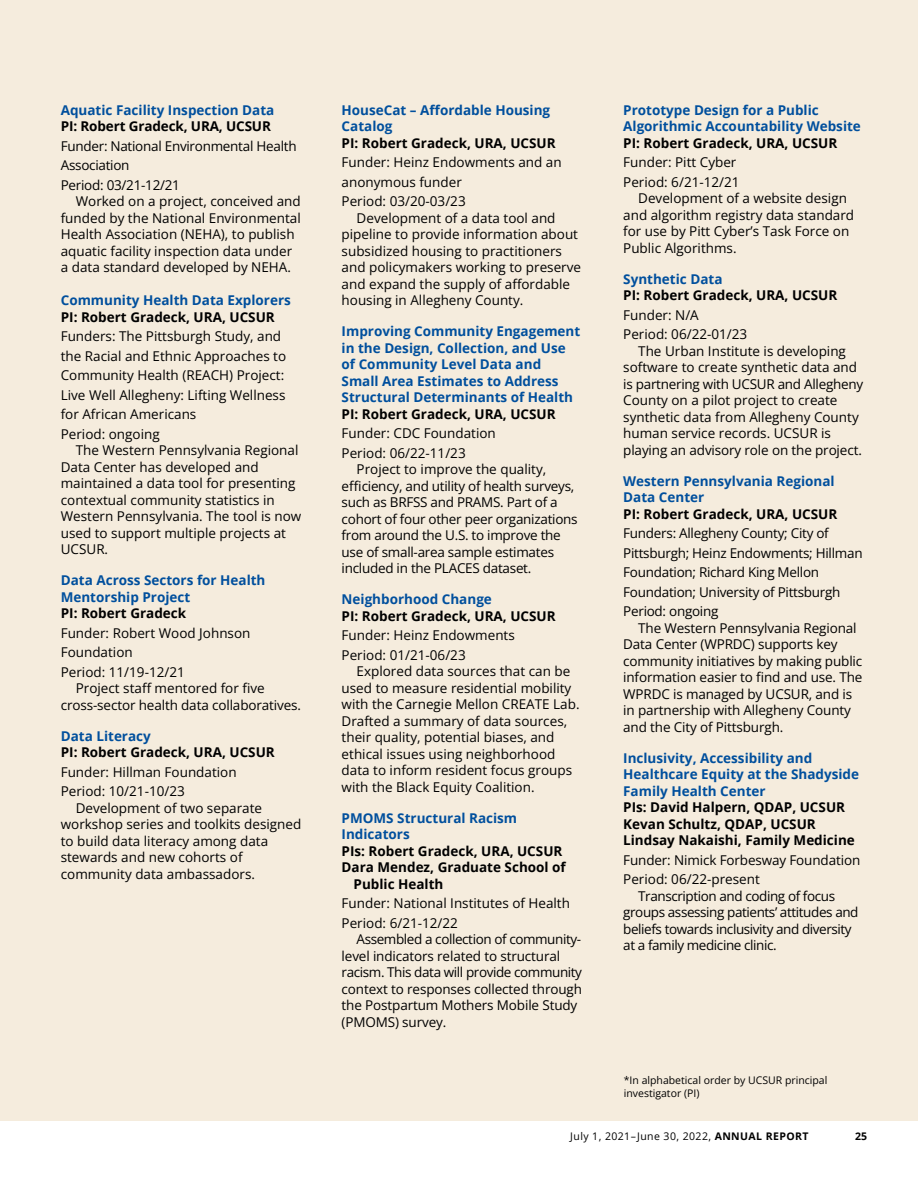
<style>
.page{position:relative;width:918px;height:1188px;background:#fff}
.page>*{position:absolute;margin:0;border:0;box-sizing:border-box;transform-origin:0 0}
.body_copy_apk{font:13.5px/16.5px "Open Sans";color:#000}
.Project_Body_Text{font:700 13.5px/16.5px "Open Sans";color:#004f9d}
.body_copy_apk-2{font:13.5px/16.5px "Open Sans";letter-spacing:-.02em;color:#000}
.Project_Body_Text-2{font:700 13.5px/16.5px "Open Sans";color:#000}
.body_copy_apk-3{font:13.5px/16.5px "Open Sans";letter-spacing:-.03em;color:#000}
.t1{font:10.5px/12.6px "Open Sans";color:#000}
.t2{font:10.5px "Open Sans";letter-spacing:.04em;color:#000}
.t3{font:700 10.5px "Open Sans";color:#000}
.s1{font-weight:700}
</style>
<div class="page">
<div style="left:0;top:0;width:918px;height:1120px;background:#f5ecdd"></div>
<p class="Project_Body_Text" style="left:61px;top:101px;width:215px">Aquatic Facility Inspection Data</p>
<p class="Project_Body_Text-2" style="left:61px;top:118px;width:212px">PI: Robert Gradeck, URA, UCSUR</p>
<p class="body_copy_apk-2" style="left:61px;top:136px;width:237px;line-height:19.5px">Funder: National Environmental Health<br>Association</p>
<p class="body_copy_apk-2" style="left:61px;top:176px;width:121px">Period: 03/21-12/21</p>
<p class="body_copy_apk" style="left:61px;top:193px;width:242px;text-indent:15px">Worked on a project, conceived and funded by the National Environmental Health Association (NEHA), to publish aquatic facility inspection data under a data standard developed by NEHA.</p>
<p class="Project_Body_Text" style="left:61px;top:292px;width:232px">Community Health Data Explorers</p>
<p class="Project_Body_Text-2" style="left:61px;top:308px;width:216px">PI: Robert Gradeck, URA, UCSUR</p>
<p class="body_copy_apk" style="left:61px;top:326px;width:227px;line-height:19.5px">Funders: The Pittsburgh Study, and the Racial and Ethnic Approaches to Community Health (REACH) Project:<br>Live Well Allegheny: Lifting Wellness for African Americans</p>
<p class="body_copy_apk" style="left:61px;top:425px;width:100px">Period: ongoing</p>
<p class="body_copy_apk" style="left:61px;top:442px;width:242px;text-indent:15px">The Western Pennsylvania Regional<br>Data Center has developed and maintained a data tool for presenting contextual community statistics in<br>Western Pennsylvania. The tool is now used to support multiple projects at<br>UCSUR.</p>
<p class="Project_Body_Text" style="left:61px;top:572px;width:206px">Data Across Sectors for Health<br>Mentorship Project</p>
<p class="Project_Body_Text-2" style="left:61px;top:605px;width:127px">PI: Robert Gradeck</p>
<p class="body_copy_apk" style="left:61px;top:623px;width:191px;line-height:19.5px">Funder: Robert Wood Johnson<br>Foundation</p>
<p class="body_copy_apk" style="left:61px;top:663px;width:126px">Period: 11/19-12/21</p>
<p class="body_copy_apk" style="left:61px;top:680px;width:242px;text-indent:15px">Project staff mentored for five cross-sector health data collaboratives.</p>
<p class="Project_Body_Text" style="left:61px;top:727px;width:92px">Data Literacy</p>
<p class="Project_Body_Text-2" style="left:61px;top:744px;width:216px">PI: Robert Gradeck, URA, UCSUR</p>
<p class="body_copy_apk" style="left:61px;top:763px;width:177px">Funder: Hillman Foundation</p>
<p class="body_copy_apk" style="left:61px;top:783px;width:126px">Period: 10/21-10/23</p>
<p class="body_copy_apk" style="left:61px;top:799px;width:242px;text-indent:15px">Development of two separate workshop series and toolkits designed to build data literacy among data stewards and new cohorts of community data ambassadors.</p>
<p class="Project_Body_Text" style="left:342px;top:101px;width:210px">HouseCat – Affordable Housing<br>Catalog</p>
<p class="Project_Body_Text-2" style="left:342px;top:134px;width:216px">PI: Robert Gradeck, URA, UCSUR</p>
<p class="body_copy_apk" style="left:342px;top:152px;width:222px;line-height:19.5px">Funder: Heinz Endowments and an anonymous funder</p>
<p class="body_copy_apk" style="left:342px;top:193px;width:126px">Period: 03/20-03/23</p>
<p class="body_copy_apk" style="left:342px;top:209px;width:241px;text-indent:15px">Development of a data tool and pipeline to provide information about subsidized housing to practitioners and policymakers working to preserve and expand the supply of affordable housing in Allegheny County.</p>
<p class="Project_Body_Text" style="left:342px;top:323px;width:240px">Improving Community Engagement in the Design, Collection, and Use of Community Level Data and<br>Small Area Estimates to Address<br>Structural Determinants of Health</p>
<p class="Project_Body_Text-2" style="left:342px;top:405px;width:216px">PI: Robert Gradeck, URA, UCSUR</p>
<p class="body_copy_apk" style="left:342px;top:425px;width:156px">Funder: CDC Foundation</p>
<p class="body_copy_apk" style="left:342px;top:444px;width:126px">Period: 06/22-11/23</p>
<p class="body_copy_apk-2" style="left:342px;top:461px;width:238px;text-indent:15px">Project to improve the quality, efficiency, and utility of health surveys, such as BRFSS and PRAMS. Part of a cohort of four other peer organizations from around the U.S. to improve the use of small-area sample estimates included in the PLACES dataset.</p>
<p class="Project_Body_Text" style="left:342px;top:591px;width:152px">Neighborhood Change</p>
<p class="Project_Body_Text-2" style="left:342px;top:607px;width:216px">PI: Robert Gradeck, URA, UCSUR</p>
<p class="body_copy_apk" style="left:342px;top:627px;width:175px">Funder: Heinz Endowments</p>
<p class="body_copy_apk" style="left:342px;top:646px;width:126px">Period: 01/21-06/23</p>
<p class="body_copy_apk" style="left:342px;top:663px;width:239px;text-indent:15px">Explored data sources that can be used to measure residential mobility with the Carnegie Mellon CREATE Lab.<br>Drafted a summary of data sources, their quality, potential biases, and ethical issues using neighborhood data to inform resident focus groups with the Black Equity Coalition.</p>
<p class="Project_Body_Text" style="left:342px;top:809px;width:177px">PMOMS Structural Racism<br>Indicators</p>
<p class="Project_Body_Text-2" style="left:342px;top:842px;width:222px">PIs: Robert Gradeck, URA, UCSUR</p>
<p class="Project_Body_Text-2" style="left:354px;top:859px;width:214px;text-indent:-12px">Dara Mendez, Graduate School of<br>Public Health</p>
<p class="body_copy_apk" style="left:342px;top:895px;width:230px">Funder: National Institutes of Health</p>
<p class="body_copy_apk" style="left:342px;top:914px;width:118px">Period: 6/21-12/22</p>
<p class="body_copy_apk" style="left:342px;top:931px;width:242px;text-indent:15px">Assembled a collection of community&shy;level indicators related to structural racism. This data will provide community context to responses collected through the Postpartum Mothers Mobile Study (PMOMS) survey.</p>
<p class="Project_Body_Text" style="left:623px;top:101px;width:239px">Prototype Design for a Public<br>Algorithmic Accountability Website</p>
<p class="Project_Body_Text-2" style="left:623px;top:134px;width:216px">PI: Robert Gradeck, URA, UCSUR</p>
<p class="body_copy_apk" style="left:623px;top:154px;width:115px">Funder: Pitt Cyber</p>
<p class="body_copy_apk" style="left:623px;top:173px;width:118px">Period: 6/21-12/21</p>
<p class="body_copy_apk" style="left:623px;top:190px;width:232px;text-indent:15px">Development of a website design and algorithm registry data standard for use by Pitt Cyber’s Task Force on<br>Public Algorithms.</p>
<p class="Project_Body_Text" style="left:623px;top:270px;width:101px">Synthetic Data</p>
<p class="Project_Body_Text-2" style="left:623px;top:287px;width:216px">PI: Robert Gradeck, URA, UCSUR</p>
<p class="body_copy_apk" style="left:623px;top:306px;width:77px">Funder: N/A</p>
<p class="body_copy_apk" style="left:623px;top:326px;width:126px">Period: 06/22-01/23</p>
<p class="body_copy_apk" style="left:623px;top:342px;width:241px;text-indent:15px">The Urban Institute is developing software to create synthetic data and is partnering with UCSUR and Allegheny County on a pilot project to create synthetic data from Allegheny County human service records. UCSUR is playing an advisory role on the project.</p>
<p class="Project_Body_Text" style="left:623px;top:472px;width:213px">Western Pennsylvania Regional<br>Data Center</p>
<p class="Project_Body_Text-2" style="left:623px;top:505px;width:216px">PI: Robert Gradeck, URA, UCSUR</p>
<p class="body_copy_apk-2" style="left:623px;top:523px;width:241px;line-height:19.5px">Funders: Allegheny County; City of Pittsburgh; Heinz Endowments; Hillman Foundation; Richard King Mellon Foundation; University of Pittsburgh</p>
<p class="body_copy_apk-2" style="left:623px;top:603px;width:97px">Period: ongoing</p>
<p class="body_copy_apk" style="left:623px;top:619px;width:241px;text-indent:15px">The Western Pennsylvania Regional Data Center (WPRDC) supports key community initiatives by making public information easier to find and use. The WPRDC is managed by UCSUR, and is in partnership with Allegheny County and the City of Pittsburgh.</p>
<p class="Project_Body_Text" style="left:623px;top:749px;width:237px">Inclusivity, Accessibility and<br>Healthcare Equity at the Shadyside<br>Family Health Center</p>
<p class="Project_Body_Text-2" style="left:623px;top:799px;width:223px">PIs: David Halpern, QDAP, UCSUR</p>
<p class="Project_Body_Text-2" style="left:623px;top:815px;width:194px">Kevan Schultz, QDAP, UCSUR</p>
<p class="Project_Body_Text-2" style="left:623px;top:832px;width:233px">Lindsay Nakaishi, Family Medicine</p>
<p class="body_copy_apk" style="left:623px;top:851px;width:239px">Funder: Nimick Forbesway Foundation</p>
<p class="body_copy_apk" style="left:623px;top:871px;width:138px">Period: 06/22-present</p>
<p class="body_copy_apk-3" style="left:623px;top:887px;width:237px;text-indent:15px">Transcription and coding of focus groups assessing patients’ attitudes and beliefs towards inclusivity and diversity at a family medicine clinic.</p>
<p class="t1" style="left:624px;top:1074px;width:205px">*In alphabetical order by UCSUR principal investigator (PI)</p>
<p class="t2" style="left:570px;top:1129px;width:240px">July 1, 2021–June 30, 2022, <span class="s1">ANNUAL REPORT</span></p>
<p class="t3" style="left:855px;top:1129px;width:13px">25</p>
</div>
